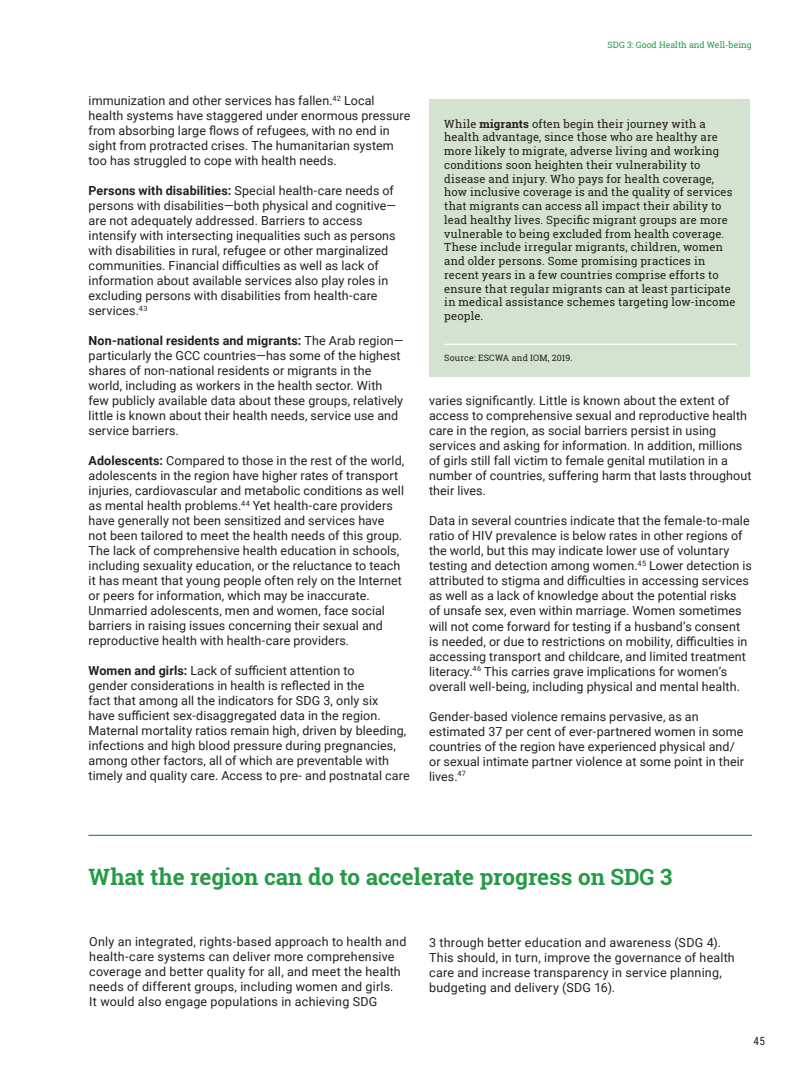
<style>
.page{position:relative;width:805px;height:1074px;background:#fff}
.page>*{position:absolute;margin:0;border:0;box-sizing:border-box;transform-origin:0 0}
.t1{font:700 22.5px "Roboto Slab";color:#269b47}
.Body_text{font:12.5px/15px "Roboto";letter-spacing:.005em;color:#231f20}
.Body_text-2{font:11.25px/13.8px "Roboto Slab";letter-spacing:.015em;color:#231f20}
.t2{font:11.25px "Roboto Condensed";color:#231f20}
.t3{font:8.75px "Roboto Slab";color:#269b47}
.Body_text-3{font:8.75px "Roboto Slab";letter-spacing:.02em;color:#231f20}
.s1{font-weight:700}
</style>
<div class="page">
<div style="left:429px;top:99px;width:321px;height:277px;background:#d4e3d0"></div>
<hr style="left:444px;top:344px;width:292px;height:1px;background:#fff">
<hr style="left:88px;top:834px;width:663px;height:2px;background:#269b47">
<p class="Body_text" style="left:89px;top:92px;width:323px">immunization and other services has fallen.<sup>42</sup> Local health systems have staggered under enormous pressure from absorbing large flows of refugees, with no end in sight from protracted crises. The humanitarian system too has struggled to cope with health needs.</p>
<p class="Body_text" style="left:89px;top:182px;width:309px"><span class="s1">Persons with disabilities:</span> Special health-care needs of persons with disabilities—both physical and cognitive— are not adequately addressed. Barriers to access intensify with intersecting inequalities such as persons with disabilities in rural, refugee or other marginalized communities. Financial difficulties as well as lack of information about available services also play roles in excluding persons with disabilities from health-care services.<sup>43</sup></p>
<p class="Body_text" style="left:89px;top:332px;width:316px"><span class="s1">Non-national residents and migrants:</span> The Arab region— particularly the GCC countries—has some of the highest shares of non-national residents or migrants in the world, including as workers in the health sector. With few publicly available data about these groups, relatively little is known about their health needs, service use and service barriers.</p>
<p class="Body_text" style="left:89px;top:452px;width:317px"><span class="s1">Adolescents:</span> Compared to those in the rest of the world, adolescents in the region have higher rates of transport injuries, cardiovascular and metabolic conditions as well as mental health problems.<sup>44</sup> Yet health-care providers have generally not been sensitized and services have not been tailored to meet the health needs of this group.<br>The lack of comprehensive health education in schools, including sexuality education, or the reluctance to teach it has meant that young people often rely on the Internet or peers for information, which may be inaccurate.<br>Unmarried adolescents, men and women, face social barriers in raising issues concerning their sexual and reproductive health with health-care providers.</p>
<p class="Body_text" style="left:89px;top:662px;width:322px"><span class="s1">Women and girls:</span> Lack of sufficient attention to<br>gender considerations in health is reflected in the<br>fact that among all the indicators for SDG 3, only six<br>have sufficient sex-disaggregated data in the region.<br>Maternal mortality ratios remain high, driven by bleeding, infections and high blood pressure during pregnancies, among other factors, all of which are preventable with timely and quality care. Access to pre- and postnatal care</p>
<p class="t3" style="left:607px;top:39px;width:146px">SDG 3: Good Health and Well-being</p>
<p class="Body_text-2" style="left:444px;top:116px;width:292px">While <span class="s1">migrants</span> often begin their journey with a health advantage, since those who are healthy are more likely to migrate, adverse living and working conditions soon heighten their vulnerability to disease and injury. Who pays for health coverage, how inclusive coverage is and the quality of services that migrants can access all impact their ability to lead healthy lives. Specific migrant groups are more vulnerable to being excluded from health coverage.<br>These include irregular migrants, children, women and older persons. Some promising practices in recent years in a few countries comprise efforts to ensure that regular migrants can at least participate in medical assistance schemes targeting low-income people.</p>
<p class="Body_text-3" style="left:444px;top:352px;width:130px">Source: ESCWA and IOM, 2019.</p>
<p class="Body_text" style="left:429px;top:393px;width:324px">varies significantly. Little is known about the extent of access to comprehensive sexual and reproductive health care in the region, as social barriers persist in using services and asking for information. In addition, millions of girls still fall victim to female genital mutilation in a number of countries, suffering harm that lasts throughout their lives.</p>
<p class="Body_text" style="left:429px;top:513px;width:324px">Data in several countries indicate that the female-to-male ratio of HIV prevalence is below rates in other regions of the world, but this may indicate lower use of voluntary testing and detection among women.<sup>45</sup> Lower detection is attributed to stigma and difficulties in accessing services as well as a lack of knowledge about the potential risks<br>of unsafe sex, even within marriage. Women sometimes will not come forward for testing if a husband’s consent is needed, or due to restrictions on mobility, difficulties in accessing transport and childcare, and limited treatment literacy.<sup>46</sup> This carries grave implications for women’s overall well-being, including physical and mental health.</p>
<p class="Body_text" style="left:429px;top:708px;width:316px">Gender-based violence remains pervasive, as an estimated 37 per cent of ever-partnered women in some countries of the region have experienced physical and/ or sexual intimate partner violence at some point in their lives.<sup>47</sup></p>
<p class="t1" style="left:89px;top:861px;width:585px">What the region can do to accelerate progress on SDG 3</p>
<p class="Body_text" style="left:89px;top:933px;width:319px">Only an integrated, rights-based approach to health and health-care systems can deliver more comprehensive coverage and better quality for all, and meet the health needs of different groups, including women and girls.</p>
<p class="Body_text" style="left:89px;top:993px;width:289px">It would also engage populations in achieving SDG</p>
<p class="Body_text" style="left:429px;top:934px;width:307px">3 through better education and awareness (SDG 4).<br>This should, in turn, improve the governance of health care and increase transparency in service planning, budgeting and delivery (SDG 16).</p>
<p class="t2" style="left:753px;top:1033px;width:13px">45</p>
</div>
